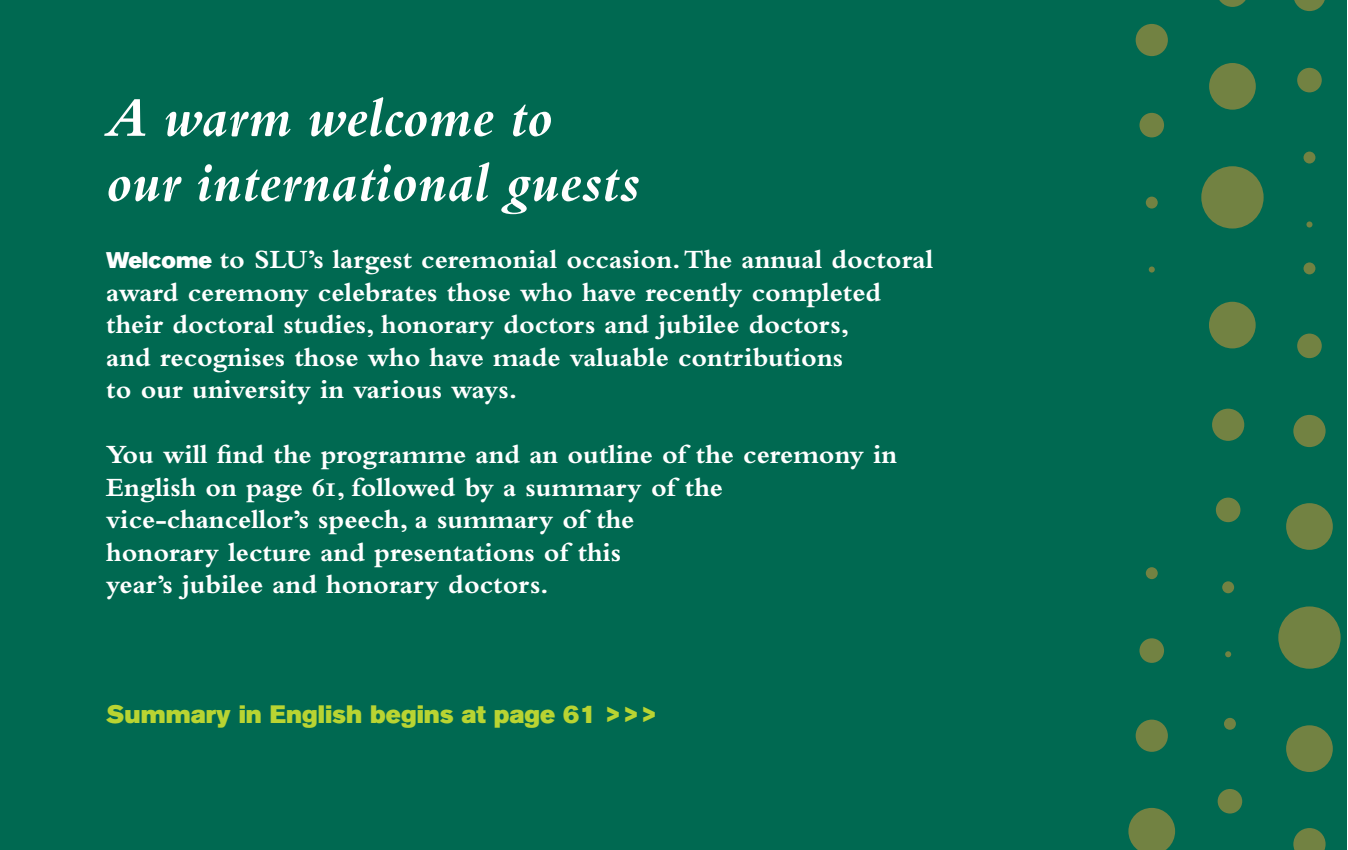
<style>
.page{position:relative;width:1348px;height:850px;background:#fff}
.page>*{position:absolute;margin:0;border:0;box-sizing:border-box;transform-origin:0 0}
.t1{font:italic 700 57.5px/65px "Bembo";color:#fff}
.t2{font:700 27.5px/32.5px "Bembo Std";color:#fff}
.t3{font:25px "Akzidenz Grotesk Std Super";color:#b9d432}
.s1{font-family:"Akzidenz Grotesk Std Super";font-weight:400;font-size:22.5px}
</style>
<div class="page">
<div style="left:0;top:0;width:1346px;height:850px;background:#006951"></div>
<div style="left:1135px;top:24px;width:32px;height:32px;background:#728242;border-radius:50%"></div>
<div style="left:1139px;top:113px;width:25px;height:24px;background:#728242;border-radius:50%"></div>
<div style="left:1145px;top:197px;width:12px;height:12px;background:#728242;border-radius:50%"></div>
<svg style="left:1148px;top:267px;width:6px;height:6px"></svg>
<svg style="left:1128px;top:808px;width:47px;height:42px"></svg>
<div style="left:1135px;top:720px;width:32px;height:32px;background:#728242;border-radius:50%"></div>
<div style="left:1139px;top:638px;width:25px;height:25px;background:#728242;border-radius:50%"></div>
<div style="left:1217px;top:789px;width:25px;height:25px;background:#728242;border-radius:50%"></div>
<div style="left:1145px;top:567px;width:12px;height:12px;background:#728242;border-radius:50%"></div>
<div style="left:1224px;top:718px;width:11px;height:12px;background:#728242;border-radius:50%"></div>
<div style="left:1201px;top:166px;width:62px;height:63px;background:#728242;border-radius:50%"></div>
<div style="left:1209px;top:63px;width:46px;height:47px;background:#728242;border-radius:50%"></div>
<svg style="left:1219px;top:0;width:27px;height:7px"></svg>
<svg style="left:1294px;top:0;width:31px;height:11px"></svg>
<div style="left:1297px;top:68px;width:24px;height:24px;background:#728242;border-radius:50%"></div>
<div style="left:1303px;top:152px;width:12px;height:12px;background:#728242;border-radius:50%"></div>
<div style="left:1306px;top:221px;width:6px;height:7px;background:#728242;border-radius:50%"></div>
<div style="left:1278px;top:606px;width:62px;height:63px;background:#728242;border-radius:50%"></div>
<div style="left:1286px;top:725px;width:46px;height:47px;background:#728242;border-radius:50%"></div>
<div style="left:1209px;top:302px;width:46px;height:46px;background:#728242;border-radius:50%"></div>
<svg style="left:1293px;top:828px;width:32px;height:22px"></svg>
<div style="left:1212px;top:409px;width:32px;height:32px;background:#728242;border-radius:50%"></div>
<div style="left:1215px;top:498px;width:25px;height:24px;background:#728242;border-radius:50%"></div>
<div style="left:1222px;top:581px;width:12px;height:12px;background:#728242;border-radius:50%"></div>
<svg style="left:1225px;top:651px;width:6px;height:6px"></svg>
<div style="left:1286px;top:503px;width:46px;height:47px;background:#728242;border-radius:50%"></div>
<div style="left:1293px;top:415px;width:32px;height:32px;background:#728242;border-radius:50%"></div>
<div style="left:1297px;top:334px;width:24px;height:24px;background:#728242;border-radius:50%"></div>
<div style="left:1303px;top:262px;width:12px;height:12px;background:#728242;border-radius:50%"></div>
<h1 class="t1" style="left:106px;top:91px;width:535px">A warm welcome to our international guests</h1>
<p class="t2" style="left:106px;top:246px;width:828px"><span class="s1">Welcome</span> to SLU’s largest ceremonial occasion. The annual doctoral award ceremony celebrates those who have recently completed their doctoral studies, honorary doctors and jubilee doctors,<br>and recognises those who have made valuable contributions<br>to our university in various ways.</p>
<p class="t2" style="left:106px;top:441px;width:792px">You will find the programme and an outline of the ceremony in English on page 61, followed by a summary of the vice-chancellor’s speech, a summary of the<br>honorary lecture and presentations of this<br>year’s jubilee and honorary doctors.</p>
<p class="t3" style="left:106px;top:706px;width:553px">Summary in English begins at page 61 &gt;&gt;&gt;</p>
</div>
